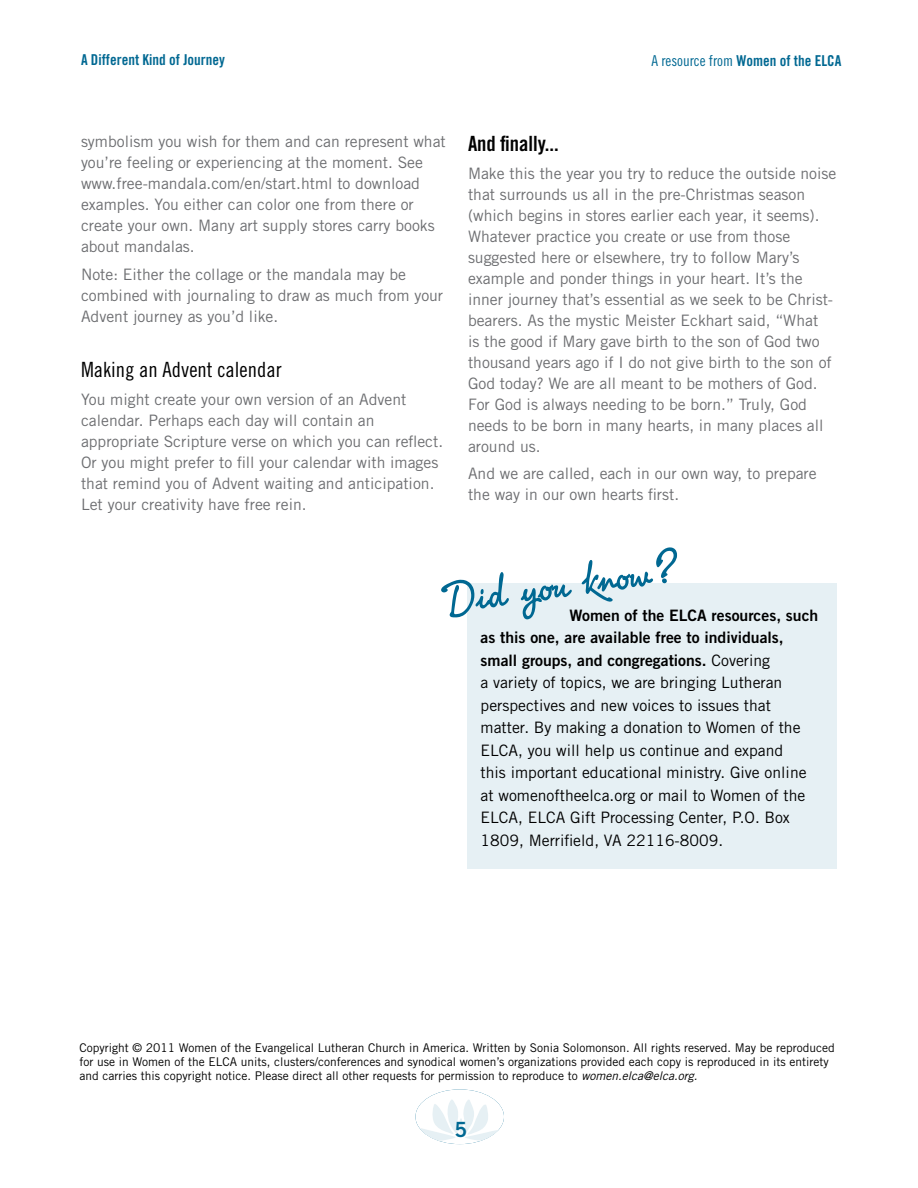
<style>
.page{position:relative;width:918px;height:1188px;background:#fff}
.page>*{position:absolute;margin:0;border:0;box-sizing:border-box;transform-origin:0 0}
.t1{font:48px "PR8 Charade";color:#006892}
.t2{font:21px "Trade Gothic Cond Eighteen";color:#000}
.t3{font:21px "Trade Gothic Bold Cond Twenty";color:#000}
.t4{font:21px "Trade Gothic Bold Two";color:#006892}
.t5{font:15.75px/21px "Trade Gothic";color:#6d6e71}
.t6{font:15.75px/22.5px "Trade Gothic";color:#000}
.t7{font:15.75px/22.5px "Trade Gothic Bold Two";color:#000}
.t8{font:15px "Trade Gothic Bold Cond Twenty";color:#006892}
.t9{font:12px/14.4px "Trade Gothic";color:#000}
.s1{font-family:"Trade Gothic Cond Eighteen"}
.s2{font-family:"Trade Gothic"}
.s3{font-style:italic}
</style>
<div class="page">
<svg style="left:416px;top:1089px;width:88px;height:55px"></svg>
<div style="left:467px;top:583px;width:370px;height:285px;background:#e6f0f4"></div>
<p class="t8" style="left:81px;top:51px;width:146px">A Different Kind of Journey</p>
<p class="t8" style="left:651px;top:51px;width:191px"><span class="s1">A resource from</span> Women of the ELCA</p>
<p class="t5" style="left:81px;top:131px;width:366px">symbolism you wish for them and can represent what you’re feeling or experiencing at the moment. See www.free-mandala.com/en/start.html to download examples. You either can color one from there or create your own. Many art supply stores carry books about mandalas.</p>
<p class="t5" style="left:81px;top:264px;width:364px">Note: Either the collage or the mandala may be combined with journaling to draw as much from your<br>Advent journey as you’d like.</p>
<h2 class="t2" style="left:81px;top:358px;width:202px">Making an Advent calendar</h2>
<p class="t5" style="left:81px;top:389px;width:364px">You might create your own version of an Advent calendar. Perhaps each day will contain an appropriate Scripture verse on which you can reflect.<br>Or you might prefer to fill your calendar with images that remind you of Advent waiting and anticipation.<br>Let your creativity have free rein.</p>
<h2 class="t3" style="left:468px;top:131px;width:92px">And finally...</h2>
<p class="t5" style="left:468px;top:162px;width:370px">Make this the year you try to reduce the outside noise that surrounds us all in the pre-Christmas season (which begins in stores earlier each year, it seems).<br>Whatever practice you create or use from those suggested here or elsewhere, try to follow Mary’s example and ponder things in your heart. It’s the inner journey that’s essential as we seek to be Christ&shy;bearers. As the mystic Meister Eckhart said, “What<br>is the good if Mary gave birth to the son of God two thousand years ago if I do not give birth to the son of God today? We are all meant to be mothers of God.<br>For God is always needing to be born.” Truly, God needs to be born in many hearts, in many places all around us.</p>
<p class="t5" style="left:468px;top:463px;width:350px">And we are called, each in our own way, to prepare the way in our own hearts first.</p>
<h1 class="t1" style="left:436px;top:567px;width:240px;rotate:-8deg">Did you know?</h1>
<p class="t7" style="left:481px;top:603px;width:339px;text-indent:89px">Women of the ELCA resources, such as this one, are available free to individuals, small groups, and congregations. <span class="s2">Covering</span></p>
<p class="t6" style="left:481px;top:671px;width:328px">a variety of topics, we are bringing Lutheran perspectives and new voices to issues that matter. By making a donation to Women of the ELCA, you will help us continue and expand this important educational ministry. Give online at womenoftheelca.org or mail to Women of the ELCA, ELCA Gift Processing Center, P.O. Box 1809, Merrifield, VA 22116-8009.</p>
<p class="t9" style="left:80px;top:1040px;width:757px">Copyright © 2011 Women of the Evangelical Lutheran Church in America. Written by Sonia Solomonson. All rights reserved. May be reproduced for use in Women of the ELCA units, clusters/conferences and synodical women’s organizations provided each copy is reproduced in its entirety and carries this copyright notice. Please direct all other requests for permission to reproduce to <span class="s3">women.elca@elca.org.</span></p>
<h2 class="t4" style="left:455px;top:1116px;width:14px">5</h2>
</div>
